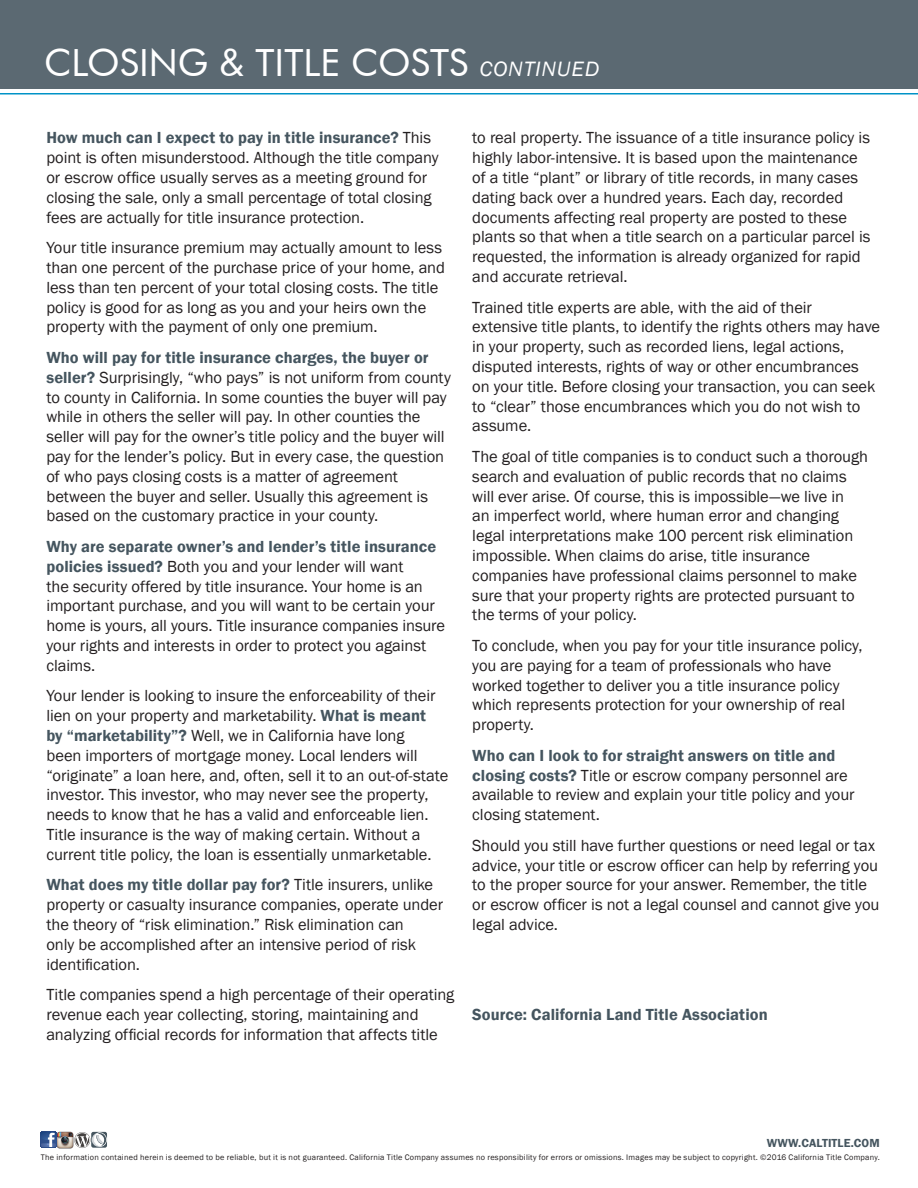
<style>
.page{position:relative;width:918px;height:1188px;background:#fff}
.page>*{position:absolute;margin:0;border:0;box-sizing:border-box;transform-origin:0 0}
.t1{font:37.5px "Futura BT";color:#fff}
.t2{font:16.5px/19.8px "Franklin Gothic";letter-spacing:-.005em;color:#231f20}
.t3{font:600 16.5px "Franklin Gothic";letter-spacing:.005em;color:#45555f}
.t4{font:600 12px "Franklin Gothic";letter-spacing:.01em;color:#45555f}
.t5{font:8.25px "Franklin Gothic";letter-spacing:.03em;color:#231f20}
.s1{font-family:"Franklin Gothic";font-style:italic;font-size:21.3px}
.s2{font-weight:600;color:#45555f}
</style>
<div class="page">
<div style="left:0;top:0;width:918px;height:89px;background:#5b6972"></div>
<hr style="left:0;top:93px;width:918px;height:1px;background:#0093c7">
<svg style="left:41px;top:1132px;width:15px;height:16px"></svg>
<img style="left:57px;top:1132px;width:16px;height:16px">
<svg style="left:74px;top:1132px;width:33px;height:16px"></svg>
<p class="t1" style="left:44px;top:39px;width:557px">CLOSING &amp; TITLE COSTS <span class="s1">CONTINUED</span></p>
<p class="t2" style="left:46px;top:128px;width:394px"><span class="s2">How much can I expect to pay in title insurance?</span> This point is often misunderstood. Although the title company or escrow office usually serves as a meeting ground for closing the sale, only a small percentage of total closing fees are actually for title insurance protection.</p>
<p class="t2" style="left:46px;top:238px;width:400px">Your title insurance premium may actually amount to less than one percent of the purchase price of your home, and less than ten percent of your total closing costs. The title policy is good for as long as you and your heirs own the property with the payment of only one premium.</p>
<p class="t2" style="left:46px;top:348px;width:406px"><span class="s2">Who will pay for title insurance charges, the buyer or seller?</span> Surprisingly, “who pays” is not uniform from county to county in California. In some counties the buyer will pay while in others the seller will pay. In other counties the seller will pay for the owner’s title policy and the buyer will pay for the lender’s policy. But in every case, the question of who pays closing costs is a matter of agreement between the buyer and seller. Usually this agreement is based on the customary practice in your county.</p>
<p class="t2" style="left:46px;top:537px;width:400px"><span class="s2">Why are separate owner’s and lender’s title insurance policies issued?</span> Both you and your lender will want<br>the security offered by title insurance. Your home is an important purchase, and you will want to be certain your home is yours, all yours. Title insurance companies insure your rights and interests in order to protect you against claims.</p>
<p class="t2" style="left:46px;top:686px;width:404px">Your lender is looking to insure the enforceability of their lien on your property and marketability. <span class="s2">What is meant<br>by “marketability”?</span> Well, we in California have long<br>been importers of mortgage money. Local lenders will “originate” a loan here, and, often, sell it to an out-of-state investor. This investor, who may never see the property, needs to know that he has a valid and enforceable lien.<br>Title insurance is the way of making certain. Without a current title policy, the loan is essentially unmarketable.</p>
<p class="t2" style="left:46px;top:875px;width:398px"><span class="s2">What does my title dollar pay for?</span> Title insurers, unlike property or casualty insurance companies, operate under the theory of “risk elimination.” Risk elimination can<br>only be accomplished after an intensive period of risk identification.</p>
<p class="t2" style="left:46px;top:985px;width:409px">Title companies spend a high percentage of their operating revenue each year collecting, storing, maintaining and analyzing official records for information that affects title</p>
<p class="t2" style="left:472px;top:128px;width:400px">to real property. The issuance of a title insurance policy is highly labor-intensive. It is based upon the maintenance of a title “plant” or library of title records, in many cases dating back over a hundred years. Each day, recorded documents affecting real property are posted to these plants so that when a title search on a particular parcel is requested, the information is already organized for rapid and accurate retrieval.</p>
<p class="t2" style="left:472px;top:297px;width:409px">Trained title experts are able, with the aid of their extensive title plants, to identify the rights others may have in your property, such as recorded liens, legal actions, disputed interests, rights of way or other encumbrances on your title. Before closing your transaction, you can seek to “clear” those encumbrances which you do not wish to assume.</p>
<p class="t2" style="left:472px;top:447px;width:397px">The goal of title companies is to conduct such a thorough search and evaluation of public records that no claims will ever arise. Of course, this is impossible—we live in<br>an imperfect world, where human error and changing legal interpretations make 100 percent risk elimination impossible. When claims do arise, title insurance companies have professional claims personnel to make sure that your property rights are protected pursuant to the terms of your policy.</p>
<p class="t2" style="left:472px;top:636px;width:392px">To conclude, when you pay for your title insurance policy, you are paying for a team of professionals who have worked together to deliver you a title insurance policy which represents protection for your ownership of real property.</p>
<p class="t2" style="left:472px;top:746px;width:384px"><span class="s2">Who can I look to for straight answers on title and closing costs?</span> Title or escrow company personnel are available to review and explain your title policy and your closing statement.</p>
<p class="t2" style="left:472px;top:836px;width:409px">Should you still have further questions or need legal or tax advice, your title or escrow officer can help by referring you to the proper source for your answer. Remember, the title or escrow officer is not a legal counsel and cannot give you legal advice.</p>
<p class="t3" style="left:472px;top:1004px;width:297px">Source: California Land Title Association</p>
<p class="t4" style="left:767px;top:1135px;width:114px">WWW.CALTITLE.COM</p>
<p class="t5" style="left:41px;top:1152px;width:840px">The information contained herein is deemed to be reliable, but it is not guaranteed. California Title Company assumes no responsibility for errors or omissions. Images may be subject to copyright. ©2016 California Title Company.</p>
</div>
